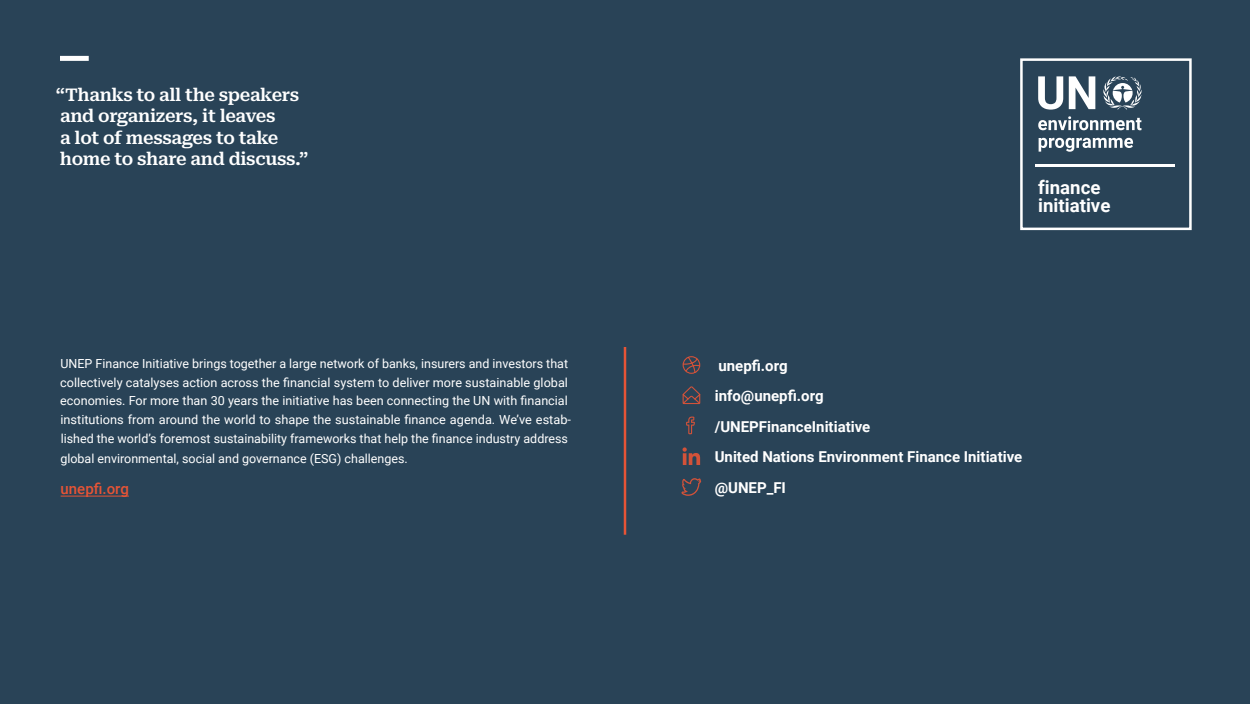
<style>
.page{position:relative;width:1250px;height:704px;background:#fff}
.page>*{position:absolute;margin:0;border:0;box-sizing:border-box;transform-origin:0 0}
.t1{font:700 18.62px/18.2px "Roboto";color:#fff}
.t2{font:600 17.5px/21.2px "Roboto Serif";letter-spacing:-.02em;color:#fff}
.t3{font:700 15px/30.5px "Roboto";color:#fff}
.t4{font:500 15px "Roboto";color:#e75436}
.t5{font:12.5px/18.8px "Roboto";color:#fff}
</style>
<div class="page">
<div style="left:0;top:0;width:1250px;height:703px;background:#294357"></div>
<hr style="left:61px;top:495px;width:68px;height:1px;background:#e75436">
<svg style="left:683px;top:356px;width:17px;height:17px"></svg>
<svg style="left:683px;top:386px;width:17px;height:18px"></svg>
<svg style="left:686px;top:416px;width:9px;height:18px"></svg>
<svg style="left:681px;top:478px;width:20px;height:17px"></svg>
<svg style="left:683px;top:447px;width:17px;height:17px"></svg>
<hr style="left:624px;top:347px;width:2px;height:187px;background:#e75436">
<div style="left:1020px;top:58px;width:172px;height:172px;border:2px solid #fff"></div>
<svg style="left:1103px;top:76px;width:39px;height:33px"></svg>
<svg style="left:1038px;top:76px;width:25px;height:33px"></svg>
<svg style="left:1069px;top:76px;width:26px;height:33px"></svg>
<svg style="left:1038px;top:116px;width:104px;height:14px"></svg>
<svg style="left:1039px;top:138px;width:94px;height:14px"></svg>
<hr style="left:1036px;top:164px;width:139px;height:3px;background:#fff">
<div style="left:60px;top:56px;width:29px;height:5px;background:#fff"></div>
<h2 class="t2" style="left:56px;top:83px;width:254px">“Thanks to all the speakers and organizers, it leaves<br>a lot of messages to take home to share and discuss.”</h2>
<p class="t5" style="left:60px;top:353px;width:512px">UNEP Finance Initiative brings together a large network of banks, insurers and investors that collectively catalyses action across the financial system to deliver more sustainable global economies. For more than 30 years the initiative has been connecting the UN with financial institutions from around the world to shape the sustainable finance agenda. We’ve estab&shy;lished the world’s foremost sustainability frameworks that help the finance industry address</p>
<p class="t5" style="left:60px;top:448px;width:349px">global environmental, social and governance (ESG) challenges.</p>
<p class="t4" style="left:61px;top:477px;width:70px">unepfi.org</p>
<h1 class="t1" style="left:1038px;top:177px;width:74px">finance initiative</h1>
<p class="t3" style="left:715px;top:349px;width:157px">unepfi.org info@unepfi.org /UNEPFinanceInitiative</p>
<p class="t3" style="left:715px;top:440px;width:309px">United Nations Environment Finance Initiative</p>
<p class="t3" style="left:715px;top:471px;width:73px">@UNEP_FI</p>
</div>
